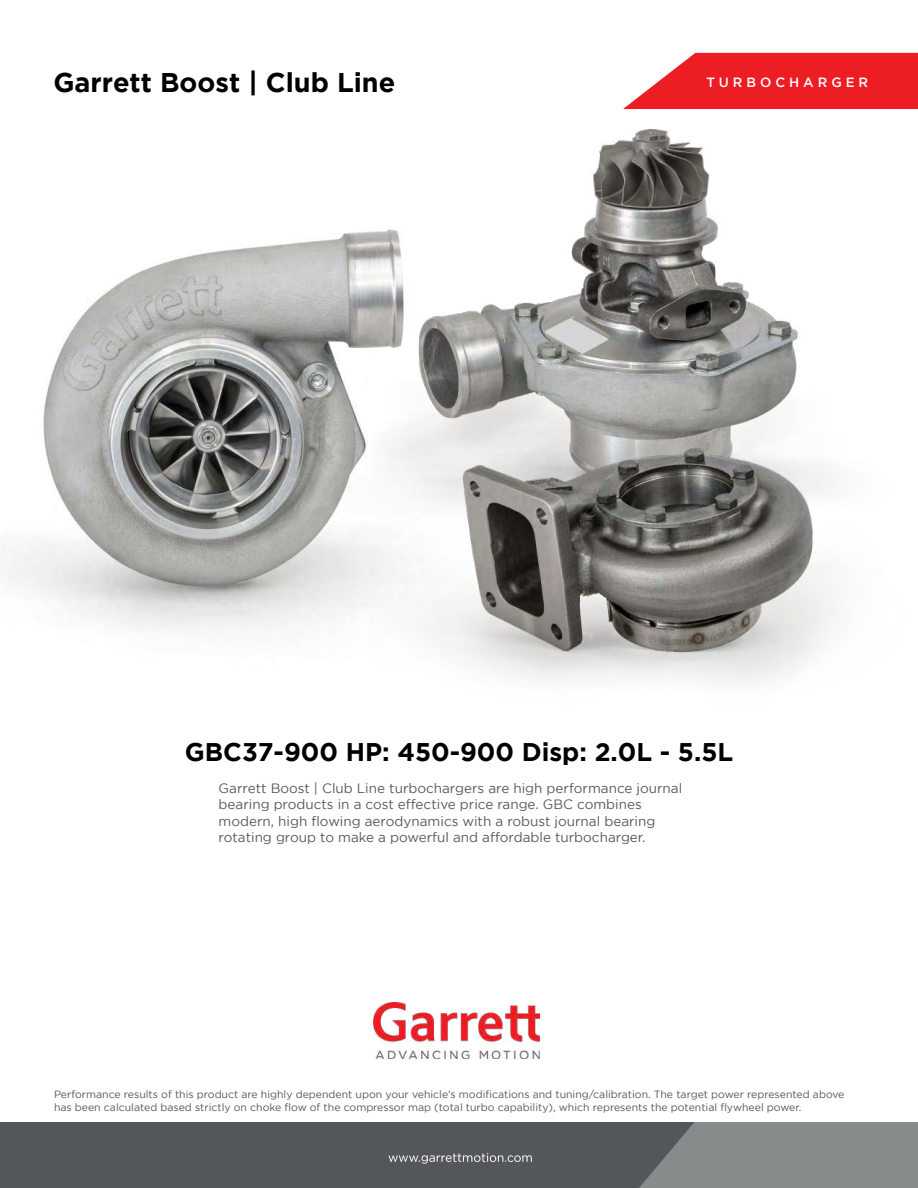
<style>
.page{position:relative;width:918px;height:1188px;background:#fff}
.page>*{position:absolute;margin:0;border:0;box-sizing:border-box;transform-origin:0 0}
.t1{font:700 27px "Gotham";color:#000}
.t2{font:700 25.5px "Gotham";color:#000}
.t3{font:13.5px/16.2px "Gotham";color:#58595b}
.t4{font:500 13.35px "Gotham";letter-spacing:.295em;color:#fff}
.t5{font:10.5px/12.6px "Gotham";color:#53575a}
</style>
<div class="page">
<img style="left:373px;top:1003px;width:166px;height:55px">
<img style="left:0;top:1122px;width:918px;height:66px">
<img style="left:8px;top:233px;width:336px;height:395px">
<img style="left:344px;top:129px;width:429px;height:481px">
<svg style="left:623px;top:53px;width:295px;height:56px;background:#ef383e"></svg>
<img style="left:371px;top:317px;width:468px;height:367px">
<h1 class="t1" style="left:53px;top:67px;width:344px">Garrett Boost | Club Line</h1>
<p class="t4" style="left:706px;top:74px;width:163px">TURBOCHARGER</p>
<h2 class="t2" style="left:185px;top:737px;width:550px">GBC37-900 HP: 450-900 Disp: 2.0L - 5.5L</h2>
<p class="t3" style="left:219px;top:780px;width:465px">Garrett Boost | Club Line turbochargers are high performance journal bearing products in a cost effective price range. GBC combines modern, high flowing aerodynamics with a robust journal bearing rotating group to make a powerful and affordable turbocharger.</p>
<p class="t5" style="left:54px;top:1088px;width:792px">Performance results of this product are highly dependent upon your vehicle’s modifications and tuning/calibration. The target power represented above has been calculated based strictly on choke flow of the compressor map (total turbo capability), which represents the potential flywheel power.</p>
</div>
